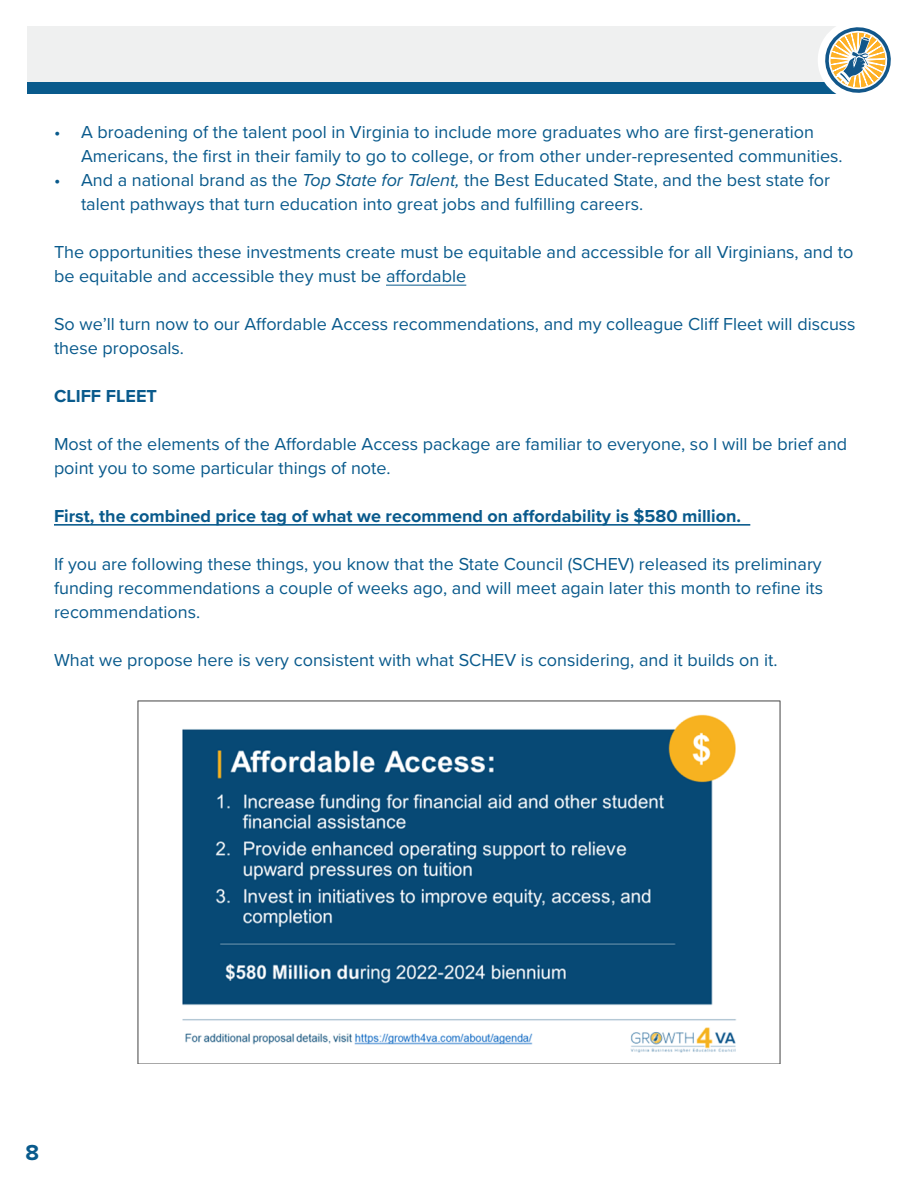
<style>
.page{position:relative;width:918px;height:1188px;background:#fff}
.page>*{position:absolute;margin:0;border:0;box-sizing:border-box;transform-origin:0 0}
.t1{font:700 22.5px "Proxima Nova";color:#095a8c}
.t2{font:18px/24px "Proxima Nova";color:#095a8c}
.t3{font:700 18px "Proxima Nova";color:#095a8c}
.s1{font-style:italic}
</style>
<div class="page">
<div style="left:27px;top:26px;width:831px;height:56px;background:#eff0f0"></div>
<div style="left:27px;top:82px;width:831px;height:11px;background:#095a8c"></div>
<svg style="left:813px;top:26px;width:78px;height:68px"></svg>
<hr style="left:386px;top:285px;width:80px;height:1px;background:#095a8c">
<hr style="left:54px;top:524px;width:696px;height:2px;background:#095a8c">
<img style="left:138px;top:701px;width:643px;height:363px">
<p class="t2" style="left:81px;top:120px;width:763px;text-indent:-27px">• A broadening of the talent pool in Virginia to include more graduates who are first-generation<br>Americans, the first in their family to go to college, or from other under-represented communities.</p>
<p class="t2" style="left:81px;top:168px;width:751px;text-indent:-27px">• And a national brand as the <span class="s1">Top State for Talent,</span> the Best Educated State, and the best state for talent pathways that turn education into great jobs and fulfilling careers.</p>
<p class="t2" style="left:54px;top:240px;width:801px">The opportunities these investments create must be equitable and accessible for all Virginians, and to be equitable and accessible they must be affordable</p>
<p class="t2" style="left:54px;top:312px;width:803px">So we’ll turn now to our Affordable Access recommendations, and my colleague Cliff Fleet will discuss these proposals.</p>
<p class="t3" style="left:54px;top:383px;width:105px">CLIFF FLEET</p>
<p class="t2" style="left:54px;top:432px;width:795px">Most of the elements of the Affordable Access package are familiar to everyone, so I will be brief and point you to some particular things of note.</p>
<p class="t3" style="left:54px;top:503px;width:689px">First, the combined price tag of what we recommend on affordability is $580 million.</p>
<p class="t2" style="left:54px;top:552px;width:771px;text-align:justify">If you are following these things, you know that the State Council (SCHEV) released its preliminary funding recommendations a couple of weeks ago, and will meet again later this month to refine its recommendations.</p>
<p class="t2" style="left:54px;top:648px;width:725px">What we propose here is very consistent with what SCHEV is considering, and it builds on it.</p>
<p class="t1" style="left:26px;top:1136px;width:15px">8</p>
</div>
